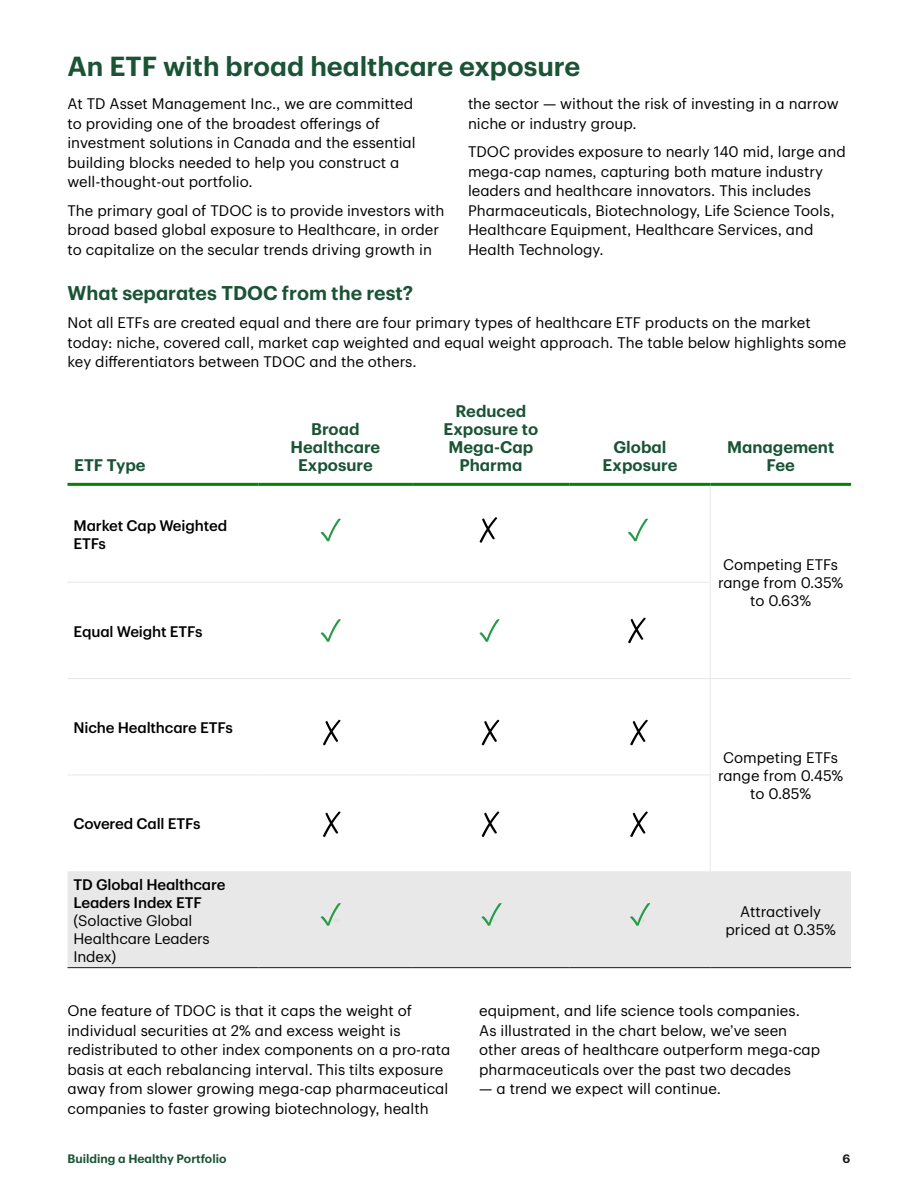
<style>
.page{position:relative;width:918px;height:1188px;background:#fff}
.page>*{position:absolute;margin:0;border:0;box-sizing:border-box;transform-origin:0 0}
.SH1__18pt_Semibold{font:600 27px "TD Graphik";color:#1a5336}
.SH2__13pt_Semibold{font:600 19.5px "TD Graphik";color:#1a5336}
.t1{font:600 16.5px/18px "TD Graphik";color:#1a5336;text-align:center}
.Body_Copy__10pt_Regu{font:15px/19.5px "TD Graphik";color:#000}
.t2{font:500 15px/18px "TD Graphik";letter-spacing:-.01em;color:#000}
.t3{font:600 12px "TD Graphik";color:#1a5336}
.t4{font:600 12px "TD Graphik";color:#1c1c1c}
.s1{font-weight:500}
</style>
<div class="page">
<div style="left:68px;top:871px;width:783px;height:96px;background:#e8e8e8"></div>
<hr style="left:68px;top:967px;width:191px;height:1px;background:#1a1a1a">
<hr style="left:259px;top:967px;width:153px;height:1px;background:#1a1a1a">
<hr style="left:412px;top:967px;width:158px;height:1px;background:#1a1a1a">
<hr style="left:570px;top:967px;width:140px;height:1px;background:#1a1a1a">
<hr style="left:710px;top:967px;width:141px;height:1px;background:#1a1a1a">
<hr style="left:68px;top:483px;width:191px;height:3px;background:#038203">
<hr style="left:259px;top:483px;width:153px;height:3px;background:#038203">
<hr style="left:412px;top:483px;width:158px;height:3px;background:#038203">
<hr style="left:570px;top:483px;width:140px;height:3px;background:#038203">
<hr style="left:710px;top:483px;width:141px;height:3px;background:#038203">
<hr style="left:68px;top:582px;width:191px;height:1px;background:#e8e8e8">
<hr style="left:259px;top:582px;width:153px;height:1px;background:#e8e8e8">
<hr style="left:412px;top:582px;width:158px;height:1px;background:#e8e8e8">
<hr style="left:570px;top:582px;width:141px;height:1px;background:#e8e8e8">
<hr style="left:68px;top:678px;width:191px;height:1px;background:#e8e8e8">
<hr style="left:259px;top:678px;width:153px;height:1px;background:#e8e8e8">
<hr style="left:412px;top:678px;width:158px;height:1px;background:#e8e8e8">
<hr style="left:570px;top:678px;width:140px;height:1px;background:#e8e8e8">
<hr style="left:68px;top:775px;width:191px;height:1px;background:#e8e8e8">
<hr style="left:259px;top:775px;width:153px;height:1px;background:#e8e8e8">
<hr style="left:412px;top:775px;width:158px;height:1px;background:#e8e8e8">
<hr style="left:570px;top:775px;width:141px;height:1px;background:#e8e8e8">
<hr style="left:710px;top:678px;width:141px;height:1px;background:#e8e8e8">
<hr style="left:710px;top:486px;width:1px;height:96px;background:#e8e8e8">
<hr style="left:710px;top:583px;width:1px;height:95px;background:#e8e8e8">
<hr style="left:710px;top:679px;width:1px;height:96px;background:#e8e8e8">
<hr style="left:710px;top:775px;width:1px;height:96px;background:#e8e8e8">
<svg style="left:323px;top:720px;width:18px;height:26px"></svg>
<svg style="left:482px;top:720px;width:17px;height:26px"></svg>
<svg style="left:630px;top:720px;width:18px;height:26px"></svg>
<svg style="left:480px;top:517px;width:17px;height:26px"></svg>
<svg style="left:628px;top:618px;width:18px;height:25px"></svg>
<svg style="left:323px;top:811px;width:18px;height:26px"></svg>
<svg style="left:482px;top:811px;width:17px;height:26px"></svg>
<svg style="left:630px;top:811px;width:18px;height:26px"></svg>
<svg style="left:321px;top:519px;width:20px;height:22px"></svg>
<svg style="left:628px;top:519px;width:20px;height:22px"></svg>
<svg style="left:321px;top:619px;width:20px;height:23px"></svg>
<svg style="left:480px;top:619px;width:19px;height:23px"></svg>
<svg style="left:321px;top:903px;width:20px;height:23px"></svg>
<svg style="left:482px;top:903px;width:20px;height:23px"></svg>
<svg style="left:630px;top:903px;width:20px;height:23px"></svg>
<h1 class="SH1__18pt_Semibold" style="left:68px;top:46px;width:514px">An ETF with broad healthcare exposure</h1>
<p class="Body_Copy__10pt_Regu" style="left:68px;top:93px;width:350px">At TD Asset Management Inc., we are committed to providing one of the broadest offerings of investment solutions in Canada and the essential building blocks needed to help you construct a well-thought-out portfolio.</p>
<p class="Body_Copy__10pt_Regu" style="left:68px;top:199px;width:379px">The primary goal of TDOC is to provide investors with broad based global exposure to Healthcare, in order to capitalize on the secular trends driving growth in</p>
<p class="Body_Copy__10pt_Regu" style="left:468px;top:93px;width:372px">the sector — without the risk of investing in a narrow niche or industry group.</p>
<p class="Body_Copy__10pt_Regu" style="left:468px;top:141px;width:379px">TDOC provides exposure to nearly 140 mid, large and mega-cap names, capturing both mature industry leaders and healthcare innovators. This includes Pharmaceuticals, Biotechnology, Life Science Tools, Healthcare Equipment, Healthcare Services, and Health Technology.</p>
<h2 class="SH2__13pt_Semibold" style="left:68px;top:278px;width:347px">What separates TDOC from the rest?</h2>
<p class="Body_Copy__10pt_Regu" style="left:68px;top:312px;width:780px">Not all ETFs are created equal and there are four primary types of healthcare ETF products on the market today: niche, covered call, market cap weighted and equal weight approach. The table below highlights some key differentiators between TDOC and the others.</p>
<p class="t1" style="left:74px;top:455px;width:73px">ETF Type</p>
<p class="t2" style="left:74px;top:516px;width:155px">Market Cap Weighted<br>ETFs</p>
<p class="t2" style="left:73px;top:621px;width:131px">Equal Weight ETFs</p>
<p class="t2" style="left:74px;top:717px;width:161px">Niche Healthcare ETFs</p>
<p class="t2" style="left:73px;top:814px;width:129px">Covered Call ETFs</p>
<p class="Body_Copy__10pt_Regu" style="left:74px;top:874px;width:153px;line-height:18px"><span class="s1">TD Global Healthcare<br>Leaders Index ETF </span>(Solactive Global<br>Healthcare Leaders<br>Index)</p>
<p class="t1" style="left:291px;top:419px;width:91px">Broad<br>Healthcare<br>Exposure</p>
<p class="t1" style="left:444px;top:401px;width:96px">Reduced<br>Exposure to<br>Mega-Cap<br>Pharma</p>
<p class="t1" style="left:603px;top:437px;width:76px">Global<br>Exposure</p>
<p class="t1" style="left:727px;top:437px;width:109px">Management<br>Fee</p>
<p class="Body_Copy__10pt_Regu" style="left:718px;top:555px;width:127px;line-height:18px;text-align:center">Competing ETFs range from 0.35% to 0.63%</p>
<p class="Body_Copy__10pt_Regu" style="left:718px;top:747px;width:127px;line-height:18px;text-align:center">Competing ETFs range from 0.45% to 0.85%</p>
<p class="Body_Copy__10pt_Regu" style="left:725px;top:901px;width:112px;line-height:18px;text-align:center">Attractively priced at 0.35%</p>
<p class="Body_Copy__10pt_Regu" style="left:68px;top:1000px;width:384px">One feature of TDOC is that it caps the weight of individual securities at 2% and excess weight is redistributed to other index components on a pro-rata basis at each rebalancing interval. This tilts exposure away from slower growing mega-cap pharmaceutical companies to faster growing biotechnology, health</p>
<p class="Body_Copy__10pt_Regu" style="left:479px;top:1000px;width:342px">equipment, and life science tools companies.<br>As illustrated in the chart below, we’ve seen other areas of healthcare outperform mega-cap pharmaceuticals over the past two decades</p>
<p class="Body_Copy__10pt_Regu" style="left:479px;top:1078px;width:243px">— a trend we expect will continue.</p>
<p class="t3" style="left:68px;top:1150px;width:160px">Building a Healthy Portfolio</p>
<p class="t4" style="left:843px;top:1150px;width:9px">6</p>
</div>
